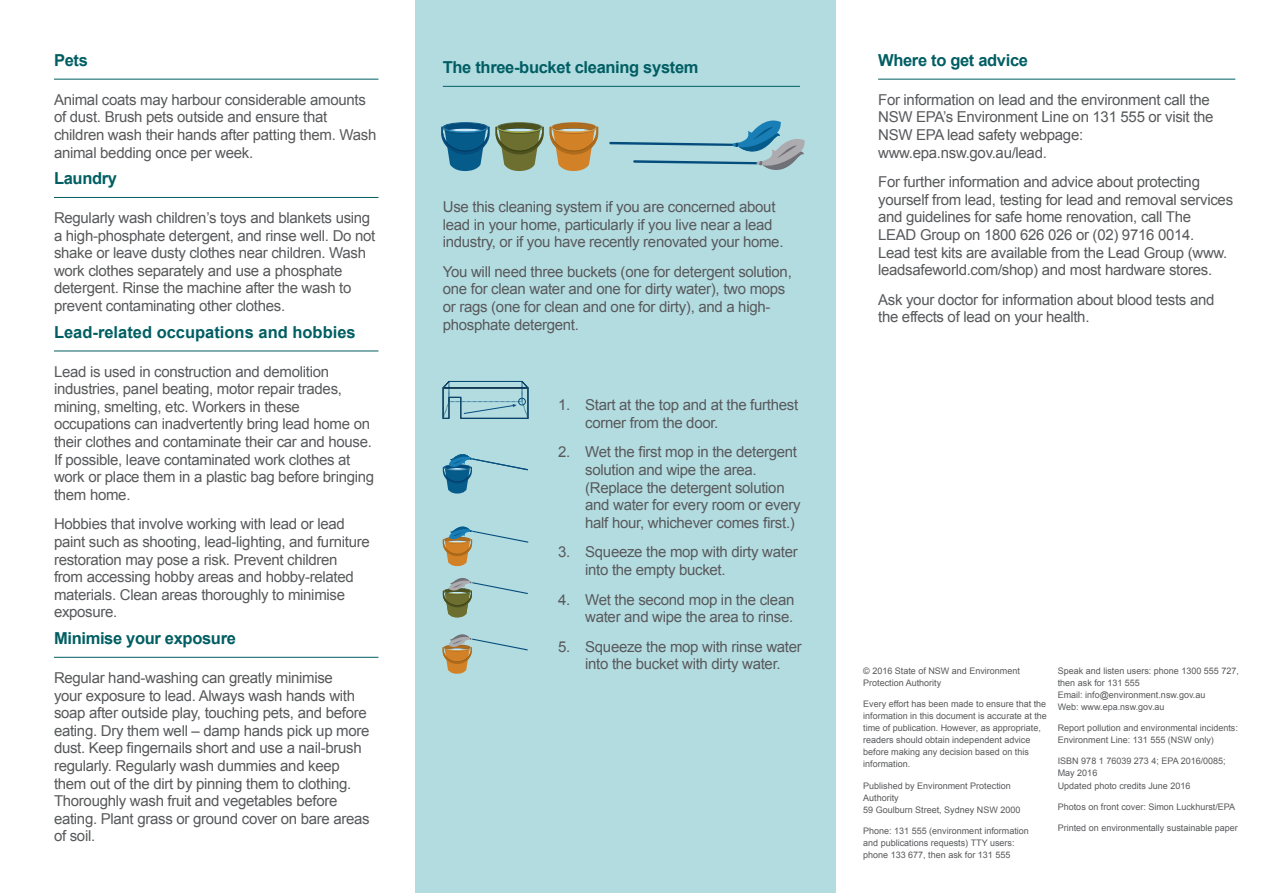
<style>
.page{position:relative;width:1263px;height:893px;background:#fff}
.page>*{position:absolute;margin:0;border:0;box-sizing:border-box;transform-origin:0 0}
.EPA_H2{font:700 16.5px "Arial";letter-spacing:-.02em;color:#005e63}
.EPA_H2-2{font:700 16.5px "Arial";color:#005e62}
.EPA_Body_copy{font:15px/17.5px "Arial";letter-spacing:-.02em;color:#58595b}
.EPA_Publishing_Detai{font:9px/12px "Arial";color:#58595b}
</style>
<div class="page">
<hr style="left:54px;top:79px;width:324px;height:1px;background:#005e63">
<hr style="left:54px;top:197px;width:324px;height:1px;background:#005e63">
<hr style="left:54px;top:351px;width:324px;height:1px;background:#005e62">
<hr style="left:54px;top:657px;width:324px;height:1px;background:#005e63">
<div style="left:415px;top:0;width:421px;height:893px;background:#b3dce1"></div>
<svg style="left:443px;top:381px;width:85px;height:38px"></svg>
<svg style="left:551px;top:122px;width:45px;height:10px"></svg>
<svg style="left:550px;top:123px;width:48px;height:48px"></svg>
<svg style="left:497px;top:122px;width:45px;height:10px"></svg>
<svg style="left:443px;top:122px;width:45px;height:10px"></svg>
<svg style="left:441px;top:123px;width:103px;height:48px"></svg>
<svg style="left:609px;top:120px;width:196px;height:50px"></svg>
<svg style="left:443px;top:527px;width:85px;height:39px"></svg>
<svg style="left:443px;top:578px;width:85px;height:39px"></svg>
<svg style="left:443px;top:634px;width:85px;height:40px"></svg>
<svg style="left:443px;top:454px;width:85px;height:40px"></svg>
<hr style="left:443px;top:86px;width:357px;height:1px;background:#005e63">
<hr style="left:878px;top:79px;width:357px;height:1px;background:#005e63">
<h2 class="EPA_H2" style="left:878px;top:49px;width:151px">Where to get advice</h2>
<p class="EPA_Body_copy" style="left:878px;top:91px;width:337px">For information on lead and the environment call the NSW EPA’s Environment Line on 131 555 or visit the NSW EPA lead safety webpage: www.epa.nsw.gov.au/lead.</p>
<p class="EPA_Body_copy" style="left:878px;top:173px;width:357px">For further information and advice about protecting yourself from lead, testing for lead and removal services and guidelines for safe home renovation, call The LEAD Group on 1800 626 026 or (02) 9716 0014.<br>Lead test kits are available from the Lead Group (www. leadsafeworld.com/shop) and most hardware stores.</p>
<p class="EPA_Body_copy" style="left:878px;top:291px;width:338px">Ask your doctor for information about blood tests and the effects of lead on your health.</p>
<h2 class="EPA_H2" style="left:54px;top:49px;width:35px">Pets</h2>
<p class="EPA_Body_copy" style="left:54px;top:91px;width:324px">Animal coats may harbour considerable amounts of dust. Brush pets outside and ensure that children wash their hands after patting them. Wash animal bedding once per week.</p>
<h2 class="EPA_H2" style="left:54px;top:168px;width:65px">Laundry</h2>
<p class="EPA_Body_copy" style="left:54px;top:209px;width:323px">Regularly wash children’s toys and blankets using a high-phosphate detergent, and rinse well. Do not shake or leave dusty clothes near children. Wash work clothes separately and use a phosphate detergent. Rinse the machine after the wash to prevent contaminating other clothes.</p>
<h2 class="EPA_H2-2" style="left:54px;top:321px;width:303px">Lead-related occupations and hobbies</h2>
<p class="EPA_Body_copy" style="left:54px;top:363px;width:322px">Lead is used in construction and demolition industries, panel beating, motor repair trades, mining, smelting, etc. Workers in these occupations can inadvertently bring lead home on their clothes and contaminate their car and house.<br>If possible, leave contaminated work clothes at work or place them in a plastic bag before bringing them home.</p>
<p class="EPA_Body_copy" style="left:54px;top:515px;width:317px">Hobbies that involve working with lead or lead paint such as shooting, lead-lighting, and furniture restoration may pose a risk. Prevent children from accessing hobby areas and hobby-related materials. Clean areas thoroughly to minimise exposure.</p>
<h2 class="EPA_H2" style="left:54px;top:627px;width:183px">Minimise your exposure</h2>
<p class="EPA_Body_copy" style="left:54px;top:669px;width:317px">Regular hand-washing can greatly minimise<br>your exposure to lead. Always wash hands with soap after outside play, touching pets, and before eating. Dry them well – damp hands pick up more dust. Keep fingernails short and use a nail-brush regularly. Regularly wash dummies and keep them out of the dirt by pinning them to clothing.<br>Thoroughly wash fruit and vegetables before eating. Plant grass or ground cover on bare areas of soil.</p>
<p class="EPA_Publishing_Detai" style="left:863px;top:665px;width:158px">© 2016 State of NSW and Environment<br>Protection Authority</p>
<h2 class="EPA_H2" style="left:443px;top:56px;width:257px">The three-bucket cleaning system</h2>
<p class="EPA_Body_copy" style="left:443px;top:198px;width:342px">Use this cleaning system if you are concerned about lead in your home, particularly if you live near a lead industry, or if you have recently renovated your home.</p>
<p class="EPA_Body_copy" style="left:443px;top:263px;width:350px">You will need three buckets (one for detergent solution, one for clean water and one for dirty water), two mops or rags (one for clean and one for dirty), and a high&shy;phosphate detergent.</p>
<p class="EPA_Body_copy" style="left:585px;top:396px;width:214px;text-indent:-27px">1. Start at the top and at the furthest corner from the door.</p>
<p class="EPA_Body_copy" style="left:585px;top:443px;width:217px;text-indent:-27px">2. Wet the first mop in the detergent solution and wipe the area. (Replace the detergent solution and water for every room or every half hour, whichever comes first.)</p>
<p class="EPA_Body_copy" style="left:585px;top:543px;width:214px;text-indent:-27px">3. Squeeze the mop with dirty water into the empty bucket.</p>
<p class="EPA_Body_copy" style="left:558px;top:591px;width:238px;text-align:right">4. Wet the second mop in the clean water and wipe the area to rinse.</p>
<p class="EPA_Body_copy" style="left:558px;top:638px;width:245px;text-align:center">5. Squeeze the mop with rinse water into the bucket with dirty water.</p>
<p class="EPA_Publishing_Detai" style="left:1058px;top:665px;width:183px">Speak and listen users: phone 1300 555 727, then ask for 131 555<br>Email: info@environment.nsw.gov.au<br>Web: www.epa.nsw.gov.au</p>
<p class="EPA_Publishing_Detai" style="left:1058px;top:722px;width:182px">Report pollution and environmental incidents:<br>Environment Line: 131 555 (NSW only)</p>
<p class="EPA_Publishing_Detai" style="left:1058px;top:755px;width:169px">ISBN 978 1 76039 273 4; EPA 2016/0085;<br>May 2016<br>Updated photo credits June 2016</p>
<p class="EPA_Publishing_Detai" style="left:1058px;top:801px;width:179px">Photos on front cover: Simon Luckhurst/EPA</p>
<p class="EPA_Publishing_Detai" style="left:1058px;top:822px;width:182px">Printed on environmentally sustainable paper</p>
<p class="EPA_Publishing_Detai" style="left:863px;top:698px;width:185px">Every effort has been made to ensure that the information in this document is accurate at the time of publication. However, as appropriate, readers should obtain independent advice before making any decision based on this information.</p>
<p class="EPA_Publishing_Detai" style="left:863px;top:779px;width:159px">Published by Environment Protection<br>Authority<br>59 Goulburn Street, Sydney NSW 2000</p>
<p class="EPA_Publishing_Detai" style="left:863px;top:825px;width:167px">Phone: 131 555 (environment information and publications requests) TTY users: phone 133 677, then ask for 131 555</p>
</div>
